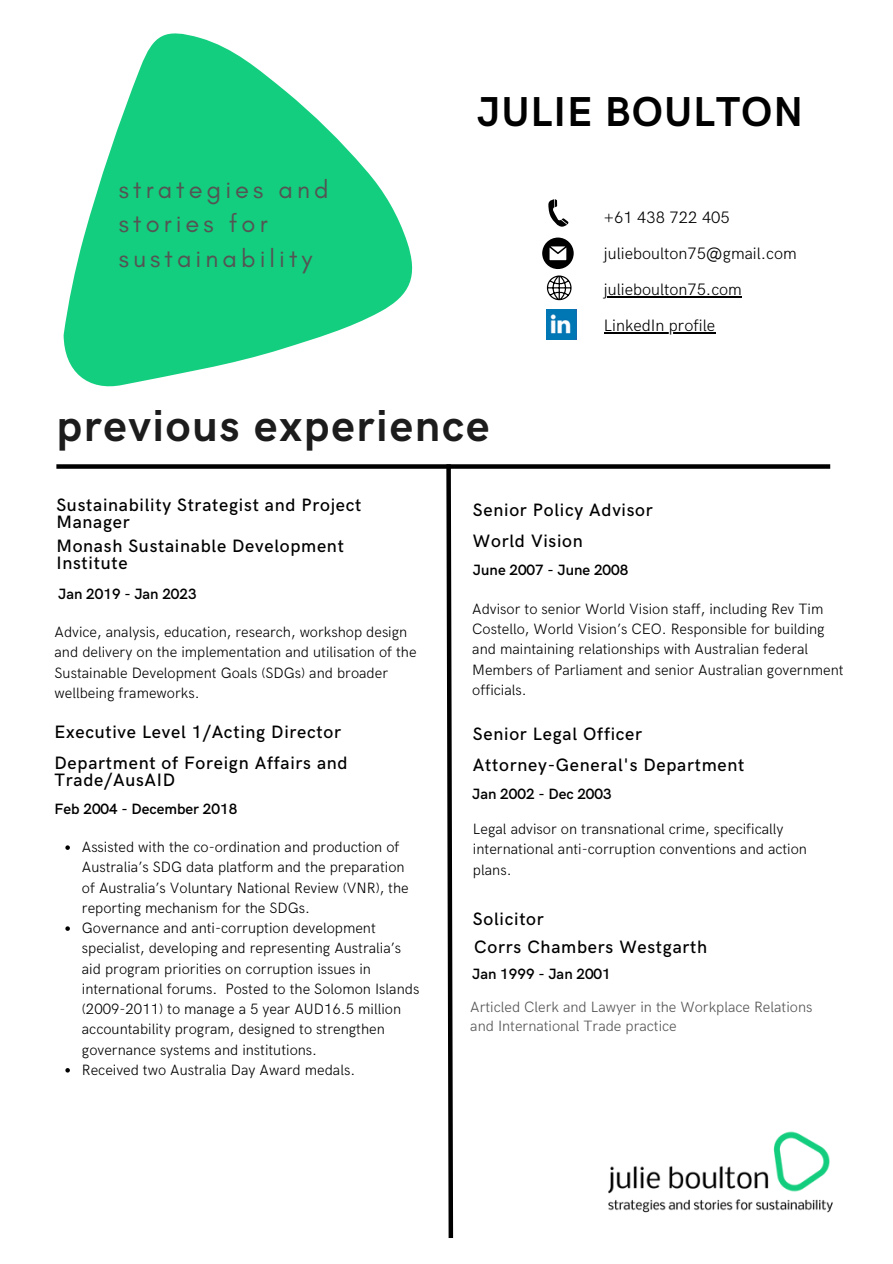
<style>
.page{position:relative;width:893px;height:1264px;background:#fff}
.page>*{position:absolute;margin:0;border:0;box-sizing:border-box;transform-origin:0 0}
.t1{font:700 44.85px "HK Grotesk";letter-spacing:.04em;color:#1c1c1c}
.t2{font:700 41.85px "HK Grotesk";letter-spacing:.025em;color:#000}
.t3{font:25.5px/34.8px "Glacial Indifference";letter-spacing:.16em;color:#545454}
.t4{font:500 18px/16.8px "HK Grotesk";letter-spacing:.04em;color:#000}
.t5{font:300 16.65px/36px "HK Grotesk";color:#000}
.t6{font:300 15px/20.2px "HK Grotesk";color:#000}
.t7{font:600 15px "HK Grotesk";color:#000}
.t8{font:300 15px "HK Grotesk";color:#545454}
</style>
<div class="page">
<svg style="left:64px;top:33px;width:349px;height:354px;fill:#13ce7e"></svg>
<div style="left:56px;top:464px;width:774px;height:5px;background:#000"></div>
<img style="left:608px;top:1131px;width:225px;height:82px">
<svg style="left:444px;top:464px;width:11px;height:774px"></svg>
<img style="left:547px;top:310px;width:29px;height:29px">
<svg style="left:542px;top:237px;width:31px;height:32px"></svg>
<hr style="left:607px;top:296px;width:135px;height:1px;background:#000">
<hr style="left:604px;top:332px;width:111px;height:1px;background:#000">
<svg style="left:65px;top:845px;width:5px;height:4px"></svg>
<svg style="left:65px;top:926px;width:5px;height:4px"></svg>
<svg style="left:65px;top:1068px;width:5px;height:4px"></svg>
<svg style="left:548px;top:199px;width:20px;height:28px"></svg>
<svg style="left:547px;top:275px;width:24px;height:25px"></svg>
<p class="t3" style="left:119px;top:171px;width:211px">strategies and stories for sustainability</p>
<p class="t2" style="left:477px;top:88px;width:328px">JULIE BOULTON</p>
<p class="t5" style="left:604px;top:200px;width:194px">+61 438 722 405 julieboulton75@gmail.com julieboulton75.com</p>
<p class="t5" style="left:604px;top:308px;width:113px">LinkedIn profile</p>
<p class="t1" style="left:56px;top:401px;width:434px">previous experience</p>
<p class="t4" style="left:56px;top:497px;width:306px">Sustainability Strategist and Project<br>Manager</p>
<p class="t4" style="left:56px;top:538px;width:289px">Monash Sustainable Development<br>Institute</p>
<p class="t7" style="left:58px;top:585px;width:140px">Jan 2019 - Jan 2023</p>
<p class="t6" style="left:55px;top:622px;width:363px">Advice, analysis, education, research, workshop design and delivery on the implementation and utilisation of the Sustainable Development Goals (SDGs) and broader wellbeing frameworks.</p>
<p class="t4" style="left:55px;top:724px;width:288px">Executive Level 1/Acting Director</p>
<p class="t4" style="left:55px;top:754px;width:294px">Department of Foreign Affairs and<br>Trade/AusAID</p>
<p class="t7" style="left:55px;top:800px;width:184px">Feb 2004 - December 2018</p>
<p class="t6" style="left:82px;top:837px;width:328px">Assisted with the co-ordination and production of Australia’s SDG data platform and the preparation of Australia’s Voluntary National Review (VNR), the reporting mechanism for the SDGs.</p>
<p class="t6" style="left:82px;top:918px;width:339px">Governance and anti-corruption development specialist, developing and representing Australia’s aid program priorities on corruption issues in international forums. Posted to the Solomon Islands (2009-2011) to manage a 5 year AUD16.5 million accountability program, designed to strengthen governance systems and institutions.</p>
<p class="t6" style="left:82px;top:1060px;width:275px">Received two Australia Day Award medals.</p>
<p class="t4" style="left:473px;top:502px;width:181px">Senior Policy Advisor</p>
<p class="t4" style="left:473px;top:533px;width:111px">World Vision</p>
<p class="t7" style="left:473px;top:562px;width:157px">June 2007 - June 2008</p>
<p class="t6" style="left:472px;top:599px;width:373px">Advisor to senior World Vision staff, including Rev Tim Costello, World Vision’s CEO. Responsible for building and maintaining relationships with Australian federal Members of Parliament and senior Australian government officials.</p>
<p class="t4" style="left:473px;top:726px;width:171px">Senior Legal Officer</p>
<p class="t4" style="left:473px;top:757px;width:273px">Attorney-General's Department</p>
<p class="t7" style="left:472px;top:785px;width:141px">Jan 2002 - Dec 2003</p>
<p class="t6" style="left:473px;top:819px;width:335px">Legal advisor on transnational crime, specifically international anti-corruption conventions and action plans.</p>
<p class="t4" style="left:473px;top:910px;width:72px">Solicitor</p>
<p class="t4" style="left:474px;top:939px;width:234px">Corrs Chambers Westgarth</p>
<p class="t7" style="left:472px;top:965px;width:140px">Jan 1999 - Jan 2001</p>
<p class="t8" style="left:470px;top:998px;width:343px">Articled Clerk and Lawyer in the Workplace Relations</p>
<p class="t8" style="left:470px;top:1017px;width:208px">and International Trade practice</p>
</div>
